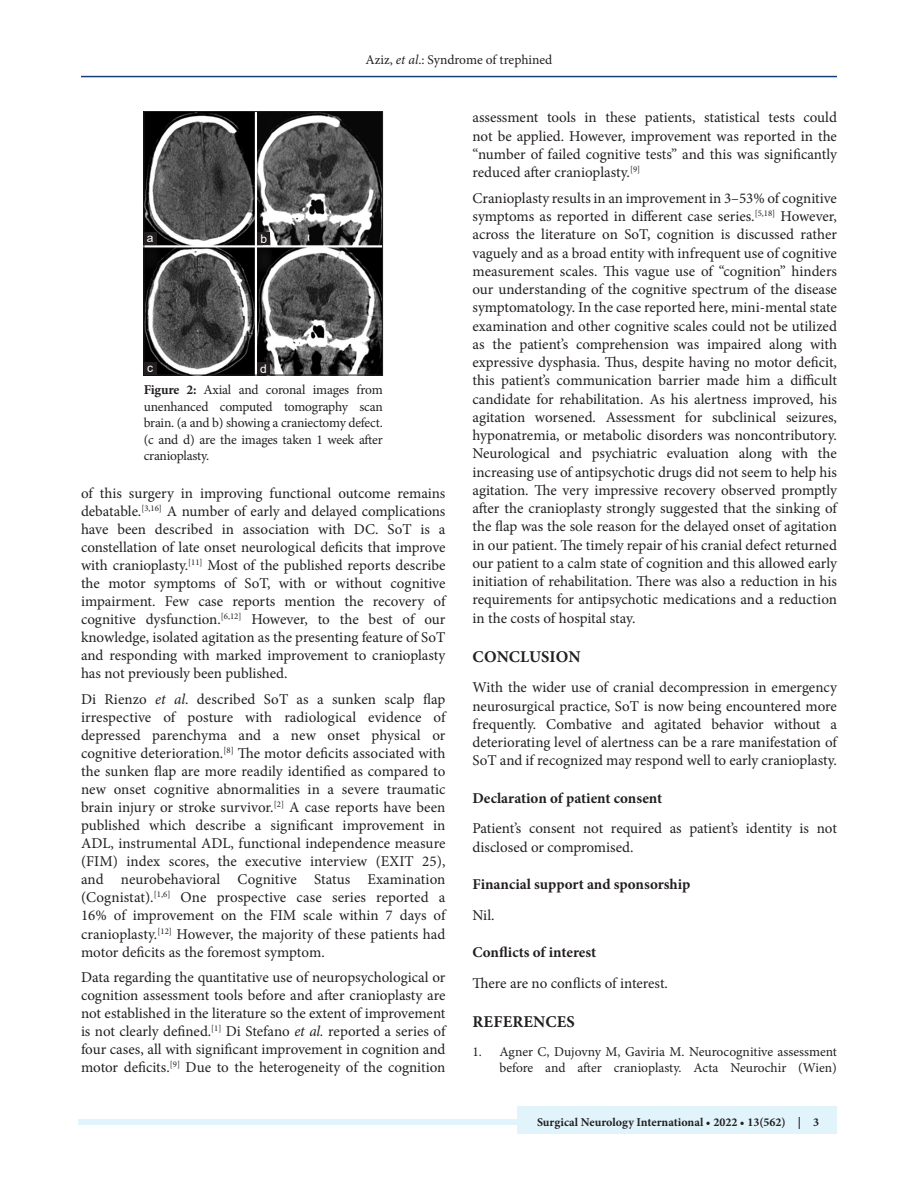
<style>
.page{position:relative;width:918px;height:1188px;background:#fff}
.page>*{position:absolute;margin:0;border:0;box-sizing:border-box;transform-origin:0 0}
.t1{font:700 16.5px "Minion Pro";letter-spacing:.01em;color:#231f20}
.TX{font:15px/18.3px "Minion Pro";color:#231f20;text-align:justify}
.t2{font:700 15px "Minion Pro";color:#231f20}
.FGC{font:13.5px/16.5px "Minion Pro";letter-spacing:-.015em;color:#231f20;text-align:justify}
.REF{font:13.5px/16.8px "Minion Pro";color:#231f20;text-align:right}
.JF{font:700 12px "Minion Pro";color:#231f20}
.LABEL{font:12px "Arial";color:#fff}
.s1{font-style:italic}
.s2{font-weight:700}
</style>
<div class="page">
<hr style="left:81px;top:76px;width:756px;height:1px;background:#164077">
<div style="left:78px;top:1119px;width:756px;height:6px;background:#e1f4fc"></div>
<div style="left:518px;top:1106px;width:319px;height:28px;background:#e1f4fc"></div>
<img style="left:146px;top:113px;width:235px;height:260px">
<div style="left:144px;top:111px;width:239px;height:264px;border:1px solid #231f20"></div>
<div style="left:257px;top:363px;width:13px;height:12px;background:#231f20"></div>
<div style="left:144px;top:363px;width:12px;height:12px;background:#231f20"></div>
<div style="left:257px;top:232px;width:13px;height:13px;background:#231f20"></div>
<div style="left:144px;top:232px;width:12px;height:13px;background:#231f20"></div>
<p class="FGC" style="left:366px;top:51px;width:188px">Aziz, <span class="s1">et al</span>.: Syndrome of trephined</p>
<p class="LABEL" style="left:147px;top:230px;width:8px">a</p>
<p class="LABEL" style="left:260px;top:231px;width:8px">b</p>
<p class="LABEL" style="left:147px;top:360px;width:7px">c</p>
<p class="LABEL" style="left:260px;top:361px;width:8px">d</p>
<p class="FGC" style="left:144px;top:382px;width:241px"><span class="s2">Figure 2:</span> Axial and coronal images from unenhanced computed tomography scan brain. (a and b) showing a craniectomy defect. (c and d) are the images taken 1 week after cranioplasty.</p>
<p class="TX" style="left:81px;top:484px;width:366px">of this surgery in improving functional outcome remains debatable.<sup>[3,16]</sup> A number of early and delayed complications have been described in association with DC. SoT is a constellation of late onset neurological deficits that improve with cranioplasty.<sup>[11]</sup> Most of the published reports describe the motor symptoms of SoT, with or without cognitive impairment. Few case reports mention the recovery of cognitive dysfunction.<sup>[6,12]</sup> However, to the best of our knowledge, isolated agitation as the presenting feature of SoT and responding with marked improvement to cranioplasty has not previously been published.</p>
<p class="TX" style="left:81px;top:690px;width:366px">Di Rienzo <span class="s1">et al</span>. described SoT as a sunken scalp flap irrespective of posture with radiological evidence of depressed parenchyma and a new onset physical or cognitive deterioration.<sup>[8]</sup> The motor deficits associated with the sunken flap are more readily identified as compared to new onset cognitive abnormalities in a severe traumatic brain injury or stroke survivor.<sup>[2]</sup> A case reports have been published which describe a significant improvement in ADL, instrumental ADL, functional independence measure (FIM) index scores, the executive interview (EXIT 25), and neurobehavioral Cognitive Status Examination (Cognistat).<sup>[1,6]</sup> One prospective case series reported a 16% of improvement on the FIM scale within 7 days of cranioplasty.<sup>[12]</sup> However, the majority of these patients had motor deficits as the foremost symptom.</p>
<p class="TX" style="left:81px;top:968px;width:366px">Data regarding the quantitative use of neuropsychological or cognition assessment tools before and after cranioplasty are not established in the literature so the extent of improvement is not clearly defined.<sup>[1]</sup> Di Stefano <span class="s1">et al.</span> reported a series of four cases, all with significant improvement in cognition and motor deficits.<sup>[9]</sup> Due to the heterogeneity of the cognition</p>
<p class="TX" style="left:472px;top:108px;width:366px">assessment tools in these patients, statistical tests could not be applied. However, improvement was reported in the “number of failed cognitive tests” and this was significantly reduced after cranioplasty.<sup>[9]</sup></p>
<p class="TX" style="left:472px;top:189px;width:366px">Cranioplasty results in an improvement in 3–53% of cognitive symptoms as reported in different case series.<sup>[5,18]</sup> However, across the literature on SoT, cognition is discussed rather vaguely and as a broad entity with infrequent use of cognitive measurement scales. This vague use of “cognition” hinders our understanding of the cognitive spectrum of the disease symptomatology. In the case reported here, mini-mental state examination and other cognitive scales could not be utilized as the patient’s comprehension was impaired along with expressive dysphasia. Thus, despite having no motor deficit, this patient’s communication barrier made him a difficult candidate for rehabilitation. As his alertness improved, his agitation worsened. Assessment for subclinical seizures, hyponatremia, or metabolic disorders was noncontributory.<br>Neurological and psychiatric evaluation along with the increasing use of antipsychotic drugs did not seem to help his agitation. The very impressive recovery observed promptly after the cranioplasty strongly suggested that the sinking of the flap was the sole reason for the delayed onset of agitation in our patient. The timely repair of his cranial defect returned our patient to a calm state of cognition and this allowed early initiation of rehabilitation. There was also a reduction in his requirements for antipsychotic medications and a reduction in the costs of hospital stay.</p>
<h1 class="t1" style="left:473px;top:645px;width:109px">CONCLUSION</h1>
<p class="TX" style="left:473px;top:678px;width:366px">With the wider use of cranial decompression in emergency neurosurgical practice, SoT is now being encountered more frequently. Combative and agitated behavior without a deteriorating level of alertness can be a rare manifestation of SoT and if recognized may respond well to early cranioplasty.</p>
<h2 class="t2" style="left:473px;top:788px;width:191px">Declaration of patient consent</h2>
<p class="TX" style="left:473px;top:819px;width:366px">Patient’s consent not required as patient’s identity is not disclosed or compromised.</p>
<h2 class="t2" style="left:473px;top:874px;width:219px">Financial support and sponsorship</h2>
<p class="TX" style="left:473px;top:906px;width:24px">Nil.</p>
<h2 class="t2" style="left:473px;top:942px;width:125px">Conflicts of interest</h2>
<p class="TX" style="left:473px;top:974px;width:197px">There are no conflicts of interest.</p>
<h1 class="t1" style="left:473px;top:1010px;width:104px">REFERENCES</h1>
<p class="REF" style="left:473px;top:1043px;width:366px">1. Agner C, Dujovny M, Gaviria M. Neurocognitive assessment before and after cranioplasty. Acta Neurochir (Wien)</p>
<p class="JF" style="left:537px;top:1113px;width:284px">Surgical Neurology International • 2022 • 13(562) | 3</p>
</div>
